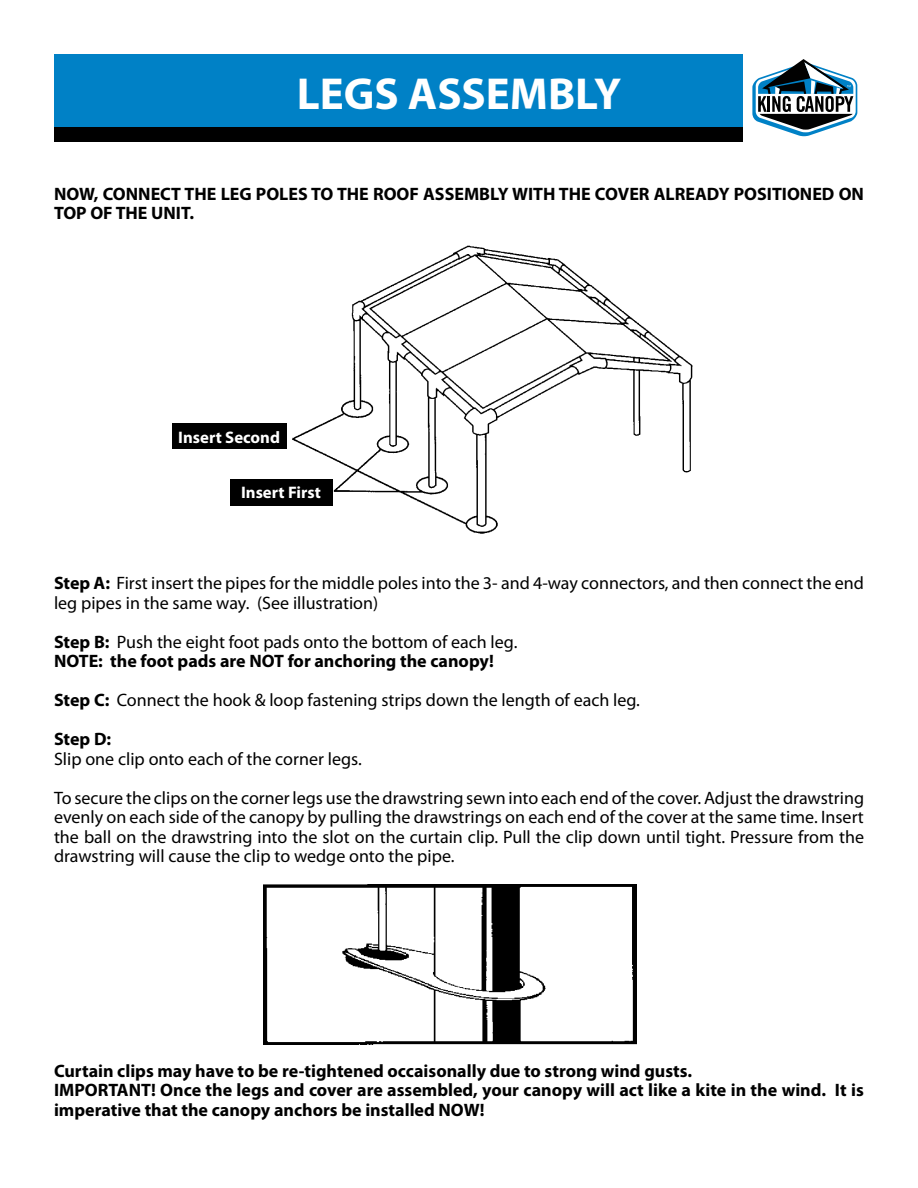
<style>
.page{position:relative;width:918px;height:1188px;background:#fff}
.page>*{position:absolute;margin:0;border:0;box-sizing:border-box;transform-origin:0 0}
.t1{font:700 45px "Myriad Pro";color:#fff}
.t2{font:18px/19.5px "Myriad Pro";color:#000}
.t3{font:700 18px/19.5px "Myriad Pro";color:#000}
.t4{font:700 16.8px "Myriad Pro";color:#fff}
.s1{font-weight:700}
.s2{font-weight:400}
</style>
<div class="page">
<div style="left:54px;top:54px;width:810px;height:74px;background:#0081c6"></div>
<div style="left:54px;top:128px;width:810px;height:14px;background:#000"></div>
<img style="left:263px;top:885px;width:374px;height:159px">
<img style="left:172px;top:245px;width:521px;height:289px">
<div style="left:172px;top:424px;width:114px;height:25px;background:#000"></div>
<div style="left:230px;top:479px;width:102px;height:26px;background:#000"></div>
<div style="left:743px;top:54px;width:121px;height:89px;background:#fff"></div>
<svg style="left:752px;top:59px;width:105px;height:77px"></svg>
<h1 class="t1" style="left:297px;top:64px;width:326px">LEGS ASSEMBLY</h1>
<p class="t3" style="left:54px;top:183px;width:811px">NOW, CONNECT THE LEG POLES TO THE ROOF ASSEMBLY WITH THE COVER ALREADY POSITIONED ON<br>TOP OF THE UNIT.</p>
<p class="t4" style="left:178px;top:426px;width:103px">Insert Second</p>
<p class="t4" style="left:241px;top:482px;width:81px">Insert First</p>
<p class="t2" style="left:54px;top:573px;width:812px"><span class="s1">Step A:</span> First insert the pipes for the middle poles into the 3- and 4-way connectors, and then connect the end leg pipes in the same way. (See illustration)</p>
<p class="t3" style="left:54px;top:632px;width:465px">Step B: <span class="s2">Push the eight foot pads onto the bottom of each leg.<br></span>NOTE: the foot pads are NOT for anchoring the canopy!</p>
<p class="t2" style="left:54px;top:681px;width:588px;line-height:39px"><span class="s1">Step C:</span> Connect the hook &amp; loop fastening strips down the length of each leg.<br><span class="s1">Step D:</span></p>
<p class="t2" style="left:54px;top:739px;width:812px;line-height:39px">Slip one clip onto each of the corner legs.<br>To secure the clips on the corner legs use the drawstring sewn into each end of the cover. Adjust the drawstring</p>
<p class="t2" style="left:54px;top:807px;width:812px;text-align:justify">evenly on each side of the canopy by pulling the drawstrings on each end of the cover at the same time. Insert the ball on the drawstring into the slot on the curtain clip. Pull the clip down until tight. Pressure from the drawstring will cause the clip to wedge onto the pipe.</p>
<p class="t3" style="left:54px;top:1061px;width:811px">Curtain clips may have to be re-tightened occaisonally due to strong wind gusts.<br>IMPORTANT! Once the legs and cover are assembled, your canopy will act like a kite in the wind. It is imperative that the canopy anchors be installed NOW!</p>
</div>
